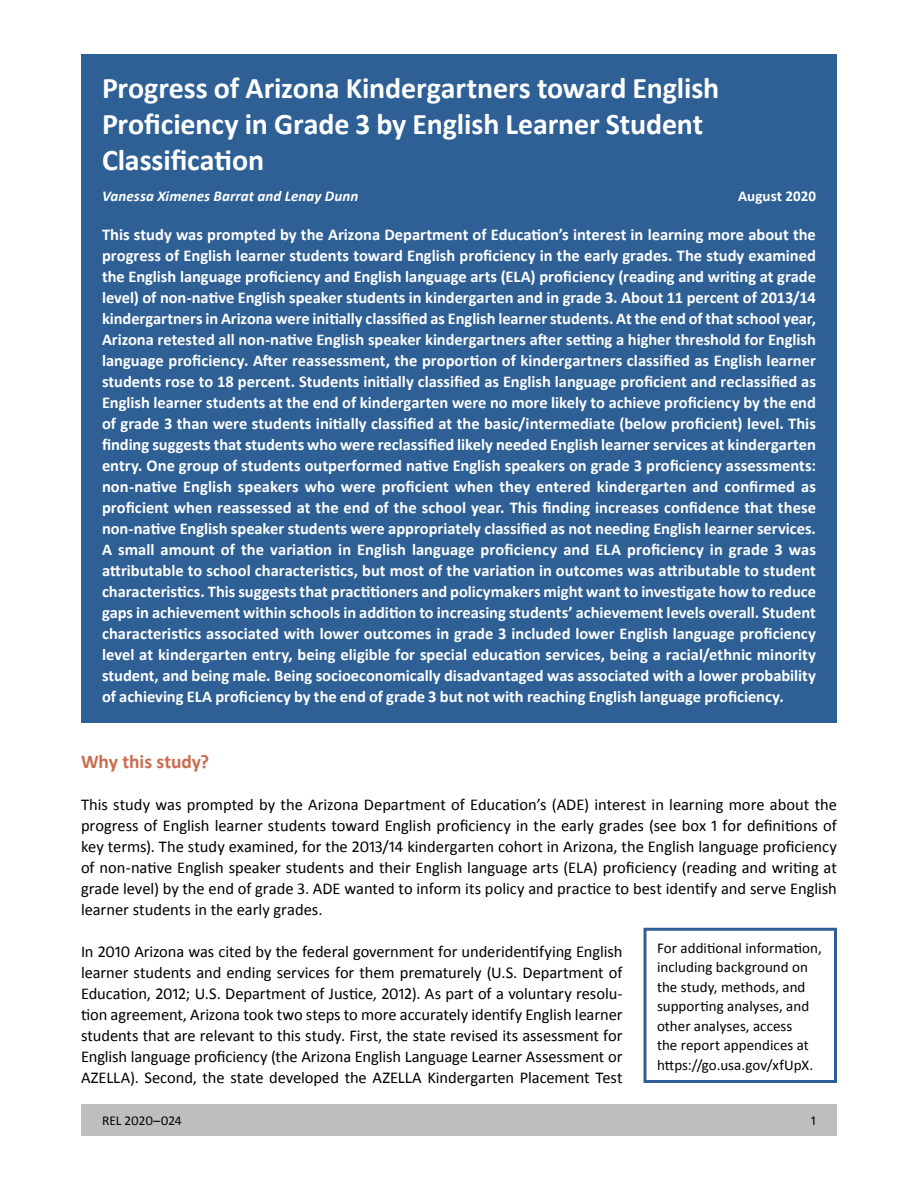
<style>
.page{position:relative;width:918px;height:1188px;background:#fff}
.page>*{position:absolute;margin:0;border:0;box-sizing:border-box;transform-origin:0 0}
.t1{font:700 30px/36px "Calibri";letter-spacing:-.005em;color:#fff}
.t2{font:700 19.5px "Calibri";color:#c96d4f}
.t3{font:700 16.5px/21px "Calibri";letter-spacing:-.005em;color:#fff;text-align:justify}
.t4{font:16.5px/21px "Calibri";letter-spacing:-.005em;color:#000;text-align:justify}
.t5{font:15px/19.5px "Calibri";letter-spacing:.005em;color:#000}
.t6{font:italic 700 15px "Calibri";letter-spacing:.005em;color:#fff}
.t7{font:700 15px "Calibri";letter-spacing:.005em;color:#fff}
.t8{font:13.5px "Calibri";color:#000}
</style>
<div class="page">
<div style="left:81px;top:1104px;width:756px;height:32px;background:#bcbec0"></div>
<div style="left:644px;top:928px;width:193px;height:155px;border:3px solid #2e6095"></div>
<div style="left:81px;top:54px;width:756px;height:669px;background:#2e6095"></div>
<p class="t1" style="left:102px;top:70px;width:619px">Progress of Arizona Kindergartners toward English<br>Proficiency in Grade 3 by English Learner Student<br>Classification</p>
<p class="t6" style="left:102px;top:186px;width:258px">Vanessa Ximenes Barrat and Lenay Dunn</p>
<p class="t7" style="left:738px;top:186px;width:79px">August 2020</p>
<p class="t3" style="left:102px;top:224px;width:716px">This study was prompted by the Arizona Department of Education’s interest in learning more about the progress of English learner students toward English proficiency in the early grades. The study examined the English language proficiency and English language arts (ELA) proficiency (reading and writing at grade level) of non-native English speaker students in kindergarten and in grade 3. About 11 percent of 2013/14 kindergartners in Arizona were initially classified as English learner students. At the end of that school year, Arizona retested all non-native English speaker kindergartners after setting a higher threshold for English language proficiency. After reassessment, the proportion of kindergartners classified as English learner students rose to 18 percent. Students initially classified as English language proficient and reclassified as English learner students at the end of kindergarten were no more likely to achieve proficiency by the end of grade 3 than were students initially classified at the basic/intermediate (below proficient) level. This finding suggests that students who were reclassified likely needed English learner services at kindergarten entry. One group of students outperformed native English speakers on grade 3 proficiency assessments: non-native English speakers who were proficient when they entered kindergarten and confirmed as proficient when reassessed at the end of the school year. This finding increases confidence that these non-native English speaker students were appropriately classified as not needing English learner services.<br>A small amount of the variation in English language proficiency and ELA proficiency in grade 3 was attributable to school characteristics, but most of the variation in outcomes was attributable to student characteristics. This suggests that practitioners and policymakers might want to investigate how to reduce gaps in achievement within schools in addition to increasing students’ achievement levels overall. Student characteristics associated with lower outcomes in grade 3 included lower English language proficiency level at kindergarten entry, being eligible for special education services, being a racial/ethnic minority student, and being male. Being socioeconomically disadvantaged was associated with a lower probability of achieving ELA proficiency by the end of grade 3 but not with reaching English language proficiency.</p>
<h2 class="t2" style="left:81px;top:749px;width:130px">Why this study?</h2>
<p class="t4" style="left:81px;top:794px;width:758px">This study was prompted by the Arizona Department of Education’s (ADE) interest in learning more about the progress of English learner students toward English proficiency in the early grades (see box 1 for definitions of key terms). The study examined, for the 2013/14 kindergarten cohort in Arizona, the English language proficiency of non-native English speaker students and their English language arts (ELA) proficiency (reading and writing at grade level) by the end of grade 3. ADE wanted to inform its policy and practice to best identify and serve English learner students in the early grades.</p>
<p class="t4" style="left:81px;top:941px;width:543px">In 2010 Arizona was cited by the federal government for underidentifying English learner students and ending services for them prematurely (U.S. Department of Education, 2012; U.S. Department of Justice, 2012). As part of a voluntary resolu&shy;tion agreement, Arizona took two steps to more accurately identify English learner students that are relevant to this study. First, the state revised its assessment for English language proficiency (the Arizona English Language Learner Assessment or AZELLA). Second, the state developed the AZELLA Kindergarten Placement Test</p>
<p class="t5" style="left:657px;top:938px;width:166px">For additional information, including background on the study, methods, and supporting analyses, and other analyses, access<br>the report appendices at https://go.usa.gov/xfUpX.</p>
<p class="t8" style="left:102px;top:1112px;width:82px">REL 2020–024</p>
<p class="t8" style="left:811px;top:1112px;width:6px">1</p>
</div>
